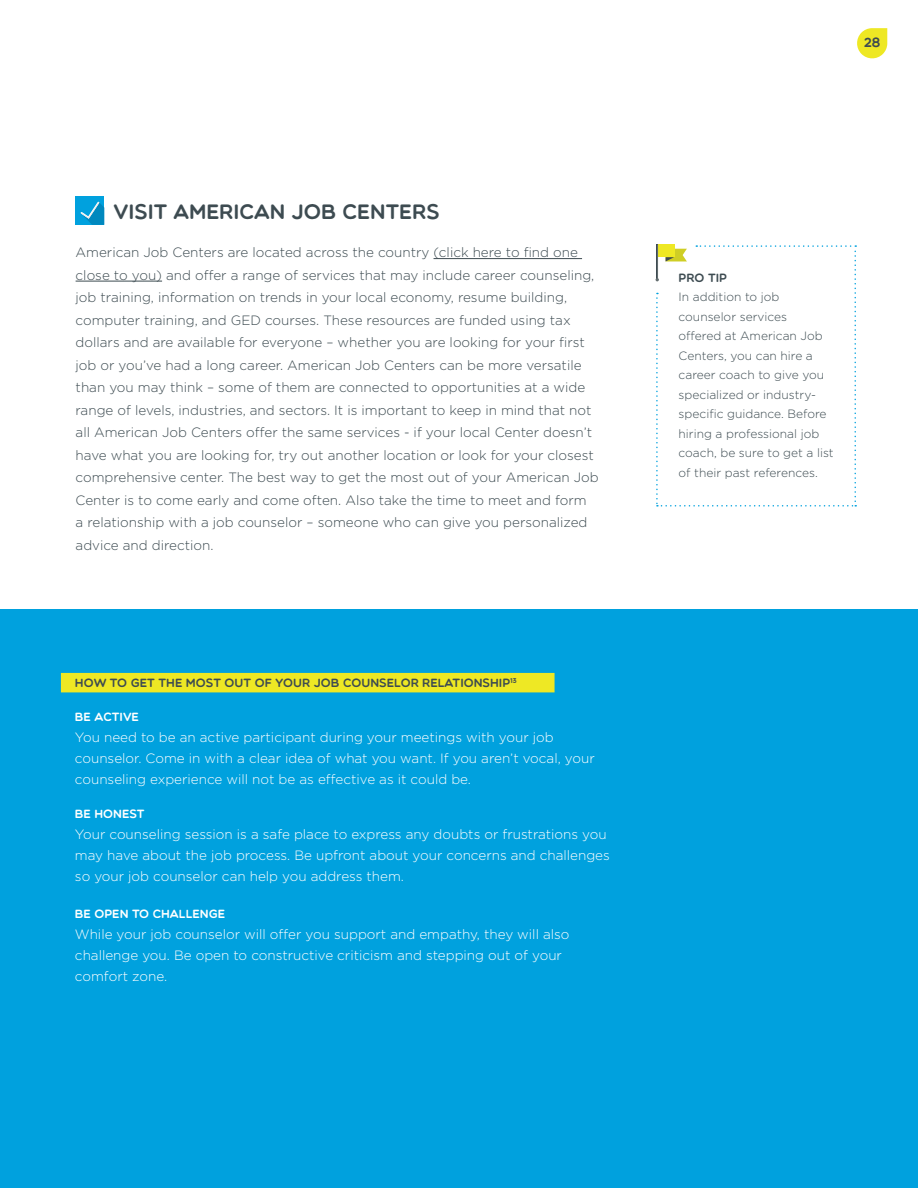
<style>
.page{position:relative;width:918px;height:1188px;background:#fff}
.page>*{position:absolute;margin:0;border:0;box-sizing:border-box;transform-origin:0 0}
.t1{font:21px "Multicolore";color:#3d4b51}
.t2{font:300 13.5px/22.5px "Gotham";color:#3d4b51}
.t3{font:300 13.5px/21px "Gotham";color:#fff}
.t4{font:13.5px "Multicolore";color:#3d4b51}
.t5{font:300 12px/19.5px "Gotham";color:#3d4b51}
.t6{font:12px "Multicolore";color:#3d4b51}
.t7{font:12px "Multicolore";color:#fff}
</style>
<div class="page">
<div style="left:0;top:610px;width:918px;height:578px;background:#00a1de"></div>
<svg style="left:857px;top:28px;width:30px;height:31px"></svg>
<hr style="left:434px;top:258px;width:148px;height:1px;background:#3d4b51">
<hr style="left:76px;top:281px;width:86px;height:1px;background:#3d4b51">
<div style="left:61px;top:673px;width:494px;height:19px;background:#eee824"></div>
<div style="left:657px;top:244px;width:17px;height:13px;background:#eee824"></div>
<svg style="left:656px;top:245px;width:200px;height:262px"></svg>
<div style="left:76px;top:196px;width:28px;height:29px;background:#00a1de"></div>
<svg style="left:81px;top:202px;width:23px;height:23px"></svg>
<h1 class="t1" style="left:114px;top:199px;width:328px">VISIT AMERICAN JOB CENTERS</h1>
<p class="t2" style="left:76px;top:241px;width:525px">American Job Centers are located across the country (click here to find one close to you) and offer a range of services that may include career counseling, job training, information on trends in your local economy, resume building, computer training, and GED courses. These resources are funded using tax dollars and are available for everyone – whether you are looking for your first job or you’ve had a long career. American Job Centers can be more versatile than you may think – some of them are connected to opportunities at a wide range of levels, industries, and sectors. It is important to keep in mind that not all American Job Centers offer the same services - if your local Center doesn’t have what you are looking for, try out another location or look for your closest comprehensive center. The best way to get the most out of your American Job Center is to come early and come often. Also take the time to meet and form<br>a relationship with a job counselor – someone who can give you personalized advice and direction.</p>
<p class="t6" style="left:75px;top:675px;width:443px">HOW TO GET THE MOST OUT OF YOUR JOB COUNSELOR RELATIONSHIP<sup>13</sup></p>
<p class="t7" style="left:75px;top:710px;width:65px">BE ACTIVE</p>
<p class="t3" style="left:75px;top:726px;width:521px">You need to be an active participant during your meetings with your job counselor. Come in with a clear idea of what you want. If you aren’t vocal, your counseling experience will not be as effective as it could be.</p>
<p class="t7" style="left:75px;top:807px;width:71px">BE HONEST</p>
<p class="t3" style="left:75px;top:824px;width:536px">Your counseling session is a safe place to express any doubts or frustrations you may have about the job process. Be upfront about your concerns and challenges so your job counselor can help you address them.</p>
<p class="t7" style="left:75px;top:907px;width:152px">BE OPEN TO CHALLENGE</p>
<p class="t3" style="left:75px;top:924px;width:496px">While your job counselor will offer you support and empathy, they will also challenge you. Be open to constructive criticism and stepping out of your comfort zone.</p>
<p class="t4" style="left:864px;top:34px;width:18px">28</p>
<p class="t6" style="left:679px;top:271px;width:50px">PRO TIP</p>
<p class="t5" style="left:679px;top:287px;width:157px">In addition to job counselor services<br>offered at American Job<br>Centers, you can hire a career coach to give you specialized or industry&shy;specific guidance. Before hiring a professional job coach, be sure to get a list of their past references.</p>
</div>
